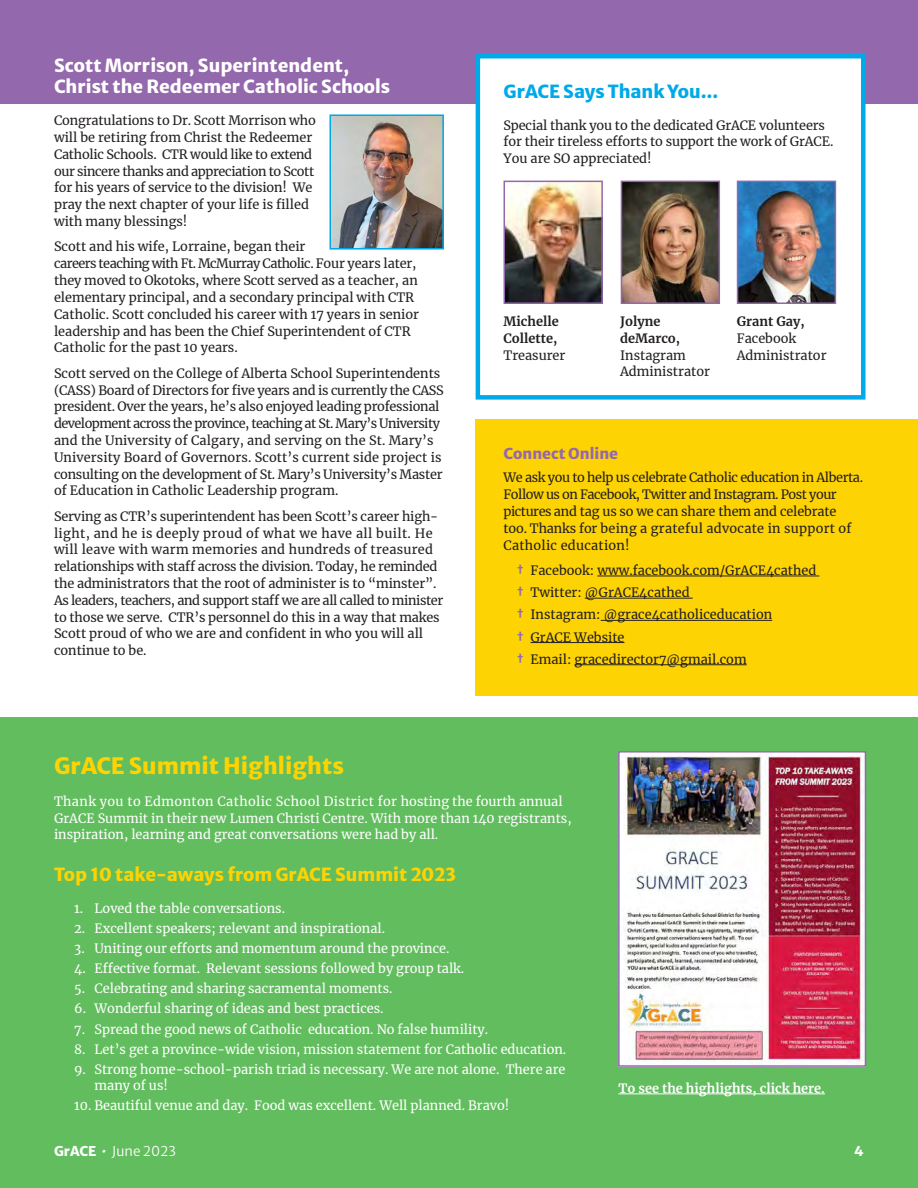
<style>
.page{position:relative;width:918px;height:1188px;background:#fff}
.page>*{position:absolute;margin:0;border:0;box-sizing:border-box;transform-origin:0 0}
.Headings{font:800 22.5px "Merriweather Sans";color:#fed304}
.Subheadings{font:800 18px/21.6px "Merriweather Sans";color:#fff}
.Subheadings-2{font:800 18px "Merriweather Sans";color:#fed304}
.Subheadings-3{font:800 18px "Merriweather Sans";color:#00a9e8}
.Titles{font:800 15px "Merriweather Sans";color:#9468ac}
.Titles-2{font:300 13.5px "Merriweather Sans";color:#fff}
.Titles-3{font:800 13.5px "Merriweather Sans";color:#fff}
.Single_Column_Paragr{font:12.75px/16.8px "Merriweather";letter-spacing:-.01em;color:#231f20}
.Single_Column_Paragr-2{font:12.75px/16.8px "Merriweather";color:#fff}
.Single_Column_Paragr-3{font:12.75px/16.8px "Merriweather";letter-spacing:-.03em;color:#231f20}
.Single_Column_Paragr-4{font:700 12.75px "Merriweather";color:#fff}
.Single_Column_Paragr-5{font:700 12.75px/16.8px "Merriweather";color:#231f20}
.s1{font-weight:400}
.s2{font-weight:700}
.s3{font-family:"Merriweather Sans";font-weight:700;color:#9468ac}
.s4{font-weight:800}
.s5{font-weight:700;font-style:italic}
</style>
<div class="page">
<div style="left:1px;top:717px;width:917px;height:470px;background:#61bd5e"></div>
<div style="left:0;top:0;width:918px;height:104px;background:#9468ac"></div>
<img style="left:332px;top:117px;width:109px;height:130px">
<div style="left:329px;top:114px;width:115px;height:136px;border:2px solid #00a9e8"></div>
<div style="left:476px;top:54px;width:390px;height:346px;background:#fff;border:4px solid #00a9e8"></div>
<img style="left:507px;top:184px;width:93px;height:117px">
<div style="left:504px;top:181px;width:99px;height:123px;border:2px solid #9468ac"></div>
<img style="left:624px;top:184px;width:93px;height:117px">
<div style="left:621px;top:181px;width:99px;height:123px;border:2px solid #9468ac"></div>
<img style="left:740px;top:184px;width:93px;height:117px">
<div style="left:737px;top:181px;width:99px;height:123px;border:2px solid #9468ac"></div>
<img style="left:621px;top:754px;width:242px;height:310px">
<div style="left:618px;top:751px;width:248px;height:316px;border:2px solid #9468ac"></div>
<div style="left:476px;top:419px;width:442px;height:277px;background:#fed304"></div>
<hr style="left:597px;top:576px;width:222px;height:1px;background:#231f20">
<hr style="left:585px;top:598px;width:108px;height:1px;background:#231f20">
<hr style="left:601px;top:620px;width:171px;height:1px;background:#231f20">
<hr style="left:531px;top:642px;width:93px;height:1px;background:#231f20">
<hr style="left:575px;top:664px;width:172px;height:1px;background:#231f20">
<hr style="left:618px;top:1094px;width:207px;height:1px;background:#fff">
<p class="Subheadings" style="left:54px;top:52px;width:338px">Scott Morrison, Superintendent,<br>Christ the Redeemer Catholic Schools</p>
<p class="Single_Column_Paragr" style="left:54px;top:112px;width:263px">Congratulations to Dr. Scott Morrison who will be retiring from Christ the Redeemer Catholic Schools. CTR would like to extend our sincere thanks and appreciation to Scott for his years of service to the division! We pray the next chapter of your life is filled with many blessings!</p>
<p class="Single_Column_Paragr" style="left:54px;top:238px;width:367px">Scott and his wife, Lorraine, began their<br>careers teaching with Ft. McMurray Catholic. Four years later, they moved to Okotoks, where Scott served as a teacher, an elementary principal, and a secondary principal with CTR Catholic. Scott concluded his career with 17 years in senior leadership and has been the Chief Superintendent of CTR Catholic for the past 10 years.</p>
<p class="Single_Column_Paragr" style="left:54px;top:364px;width:391px">Scott served on the College of Alberta School Superintendents (CASS) Board of Directors for five years and is currently the CASS president. Over the years, he’s also enjoyed leading professional development across the province, teaching at St. Mary’s University and the University of Calgary, and serving on the St. Mary’s University Board of Governors. Scott’s current side project is consulting on the development of St. Mary’s University’s Master of Education in Catholic Leadership program.</p>
<p class="Single_Column_Paragr" style="left:54px;top:507px;width:391px">Serving as CTR’s superintendent has been Scott’s career high&shy;light, and he is deeply proud of what we have all built. He will leave with warm memories and hundreds of treasured relationships with staff across the division. Today, he reminded the administrators that the root of administer is to “minster”.<br>As leaders, teachers, and support staff we are all called to minister to those we serve. CTR’s personnel do this in a way that makes Scott proud of who we are and confident in who you will all continue to be.</p>
<p class="Subheadings-3" style="left:504px;top:75px;width:216px">GrACE Says Thank You…</p>
<p class="Single_Column_Paragr" style="left:504px;top:116px;width:331px">Special thank you to the dedicated GrACE volunteers for their tireless efforts to support the work of GrACE.<br>You are SO appreciated!</p>
<p class="Single_Column_Paragr-5" style="left:504px;top:313px;width:63px">Michelle<br>Collette,<br><span class="s1">Treasurer</span></p>
<p class="Single_Column_Paragr" style="left:620px;top:313px;width:91px"><span class="s2">Jolyne deMarco,<br></span>Instagram<br>Administrator</p>
<p class="Single_Column_Paragr" style="left:737px;top:313px;width:91px"><span class="s2">Grant Gay,<br></span>Facebook<br>Administrator</p>
<p class="Titles" style="left:504px;top:440px;width:116px">Connect Online</p>
<p class="Single_Column_Paragr-3" style="left:504px;top:469px;width:361px">We ask you to help us celebrate Catholic education in Alberta.<br>Follow us on Facebook, Twitter and Instagram. Post your pictures and tag us so we can share them and celebrate too. Thanks for being a grateful advocate in support of Catholic education!</p>
<p class="Single_Column_Paragr" style="left:517px;top:562px;width:301px"><span class="s3">†</span> Facebook: www.facebook.com/GrACE4cathed</p>
<p class="Single_Column_Paragr" style="left:517px;top:584px;width:174px"><span class="s3">†</span> Twitter: @GrACE4cathed</p>
<p class="Single_Column_Paragr" style="left:517px;top:606px;width:257px"><span class="s3">†</span> Instagram: @grace4catholiceducation</p>
<p class="Single_Column_Paragr" style="left:517px;top:628px;width:109px"><span class="s3">†</span> GrACE Website</p>
<p class="Single_Column_Paragr" style="left:517px;top:650px;width:231px"><span class="s3">†</span> Email: gracedirector7@gmail.com</p>
<p class="Headings" style="left:54px;top:746px;width:291px">GrACE Summit Highlights</p>
<p class="Single_Column_Paragr-2" style="left:54px;top:792px;width:519px">Thank you to Edmonton Catholic School District for hosting the fourth annual<br>GrACE Summit in their new Lumen Christi Centre. With more than 140 registrants, inspiration, learning and great conversations were had by all.</p>
<p class="Subheadings-2" style="left:54px;top:859px;width:403px">Top 10 take-aways from GrACE Summit 2023</p>
<p class="Single_Column_Paragr-2" style="left:74px;top:900px;width:212px">1. Loved the table conversations.</p>
<p class="Single_Column_Paragr-2" style="left:74px;top:920px;width:312px">2. Excellent speakers; relevant and inspirational.</p>
<p class="Single_Column_Paragr-2" style="left:74px;top:940px;width:377px">3. Uniting our efforts and momentum around the province.</p>
<p class="Single_Column_Paragr-2" style="left:74px;top:960px;width:392px">4. Effective format. Relevant sessions followed by group talk.</p>
<p class="Single_Column_Paragr-2" style="left:74px;top:980px;width:320px">5. Celebrating and sharing sacramental moments.</p>
<p class="Single_Column_Paragr-2" style="left:74px;top:1000px;width:311px">6. Wonderful sharing of ideas and best practices.</p>
<p class="Single_Column_Paragr-2" style="left:74px;top:1020px;width:416px">7. Spread the good news of Catholic education. No false humility.</p>
<p class="Single_Column_Paragr-2" style="left:74px;top:1040px;width:494px">8. Let’s get a province-wide vision, mission statement for Catholic education.</p>
<p class="Single_Column_Paragr-2" style="left:94px;top:1060px;width:473px;text-indent:-20px">9. Strong home-school-parish triad is necessary. We are not alone. There are many of us!</p>
<p class="Single_Column_Paragr-2" style="left:74px;top:1097px;width:437px">10. Beautiful venue and day. Food was excellent. Well planned. Bravo!</p>
<p class="Single_Column_Paragr-4" style="left:618px;top:1079px;width:208px">To see the highlights, click here.</p>
<p class="Titles-2" style="left:54px;top:1140px;width:124px"><span class="s4">GrACE</span> <span class="s5">•</span> June 2023</p>
<p class="Titles-3" style="left:854px;top:1140px;width:11px">4</p>
</div>
